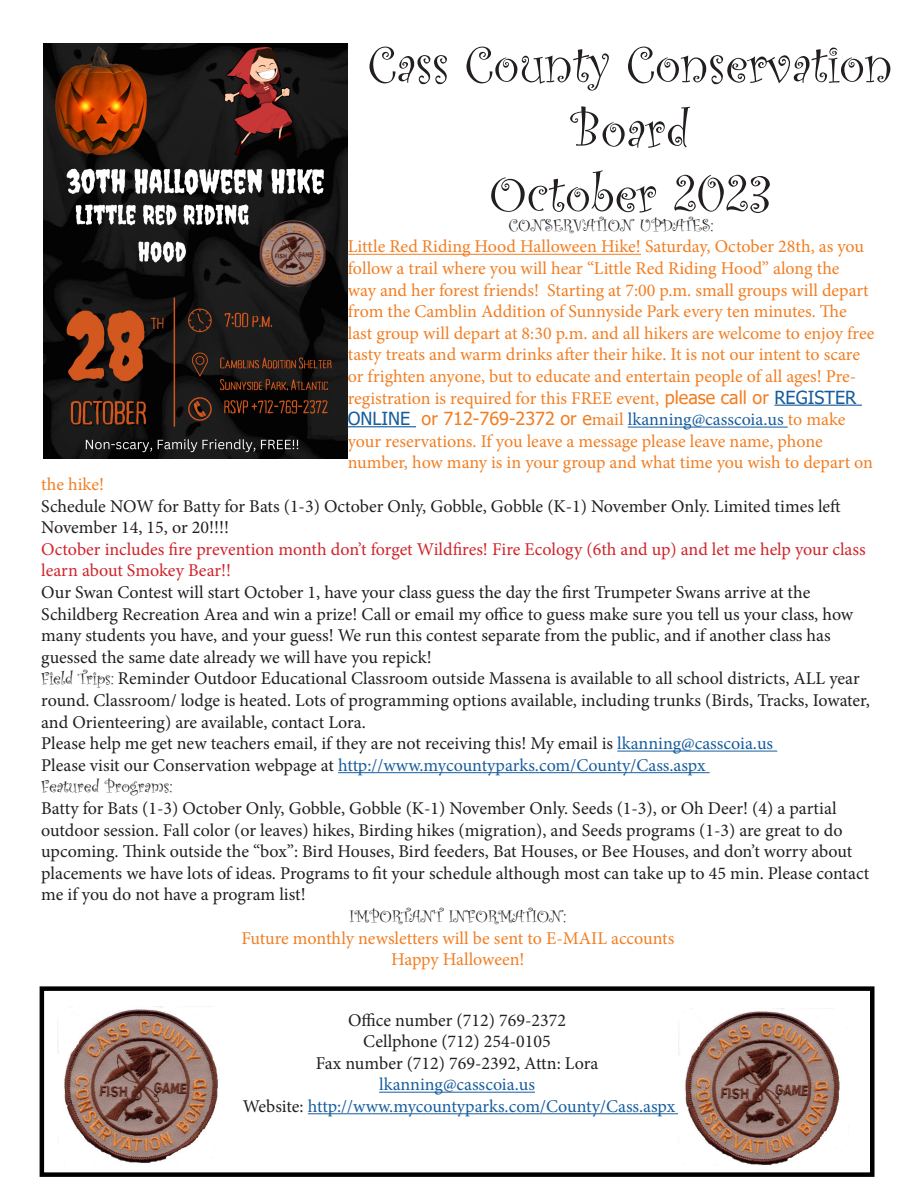
<style>
.page{position:relative;width:918px;height:1188px;background:#fff}
.page>*{position:absolute;margin:0;border:0;box-sizing:border-box;transform-origin:0 0}
.t1{font:54px/64.8px "Curlz";color:#231f20;text-align:center}
.t2{font:18px/21.6px "Minion Pro";color:#231f20}
.t3{font:18px/21.6px "Minion Pro";color:#f27e22}
.t4{font:18px "Minion Pro";letter-spacing:-.005em;color:#175d9e}
.t5{font:18px/21.6px "Minion Pro";letter-spacing:-.005em;color:#d1232a}
.t6{font:18px "Curlz";color:#231f20}
.s1{font-family:"Tahoma"}
.s2{font-family:"Tahoma";color:#175d9e}
.s3{color:#175d9e}
.s4{font-family:"Curlz"}
.s5{color:#231f20}
</style>
<div class="page">
<img style="left:44px;top:43px;width:304px;height:416px">
<hr style="left:379px;top:1092px;width:156px;height:1px;background:#175d9e">
<hr style="left:308px;top:1113px;width:371px;height:1px;background:#175d9e">
<div style="left:40px;top:986px;width:834px;height:191px;border:4px solid #000"></div>
<hr style="left:348px;top:254px;width:293px;height:1px;background:#f27e22">
<hr style="left:774px;top:405px;width:88px;height:1px;background:#175d9e">
<hr style="left:348px;top:426px;width:68px;height:1px;background:#175d9e">
<hr style="left:628px;top:427px;width:160px;height:1px;background:#175d9e">
<hr style="left:617px;top:751px;width:160px;height:1px;background:#175d9e">
<hr style="left:338px;top:772px;width:372px;height:1px;background:#175d9e">
<img style="left:679px;top:1008px;width:161px;height:157px">
<img style="left:58px;top:1006px;width:160px;height:157px">
<p class="t1" style="left:368px;top:30px;width:526px">Cass County Conservation<br>Board</p>
<p class="t1" style="left:489px;top:159px;width:284px">October 2023</p>
<p class="t6" style="left:509px;top:212px;width:206px">CONSERVATION UPDATES:</p>
<p class="t3" style="left:348px;top:236px;width:528px">Little Red Riding Hood Halloween Hike! Saturday, October 28th, as you follow a trail where you will hear “Little Red Riding Hood” along the<br>way and her forest friends! Starting at 7:00 p.m. small groups will depart from the Camblin Addition of Sunnyside Park every ten minutes. The last group will depart at 8:30 p.m. and all hikers are welcome to enjoy free tasty treats and warm drinks after their hike. It is not our intent to scare or frighten anyone, but to educate and entertain people of all ages! Pre&shy;registration is required for this FREE event, <span class="s1">please call or</span> <span class="s2">REGISTER ONLINE</span> <span class="s1">or 712-769-2372 or e</span>mail <span class="s3">lkanning@casscoia.us</span> to make your reservations. If you leave a message please leave name, phone number, how many is in your group and what time you wish to depart on</p>
<p class="t3" style="left:41px;top:474px;width:64px">the hike!</p>
<p class="t2" style="left:41px;top:495px;width:801px">Schedule NOW for Batty for Bats (1-3) October Only, Gobble, Gobble (K-1) November Only. Limited times left<br>November 14, 15, or 20!!!!</p>
<p class="t5" style="left:41px;top:538px;width:826px">October includes fire prevention month don’t forget Wildfires! Fire Ecology (6th and up) and let me help your class learn about Smokey Bear!!</p>
<p class="t2" style="left:41px;top:582px;width:814px">Our Swan Contest will start October 1, have your class guess the day the first Trumpeter Swans arrive at the Schildberg Recreation Area and win a prize! Call or email my office to guess make sure you tell us your class, how many students you have, and your guess! We run this contest separate from the public, and if another class has guessed the same date already we will have you repick!</p>
<p class="t2" style="left:41px;top:668px;width:830px"><span class="s4">Field Trips:</span> Reminder Outdoor Educational Classroom outside Massena is available to all school districts, ALL year round. Classroom/ lodge is heated. Lots of programming options available, including trunks (Birds, Tracks, Iowater, and Orienteering) are available, contact Lora.</p>
<p class="t2" style="left:41px;top:733px;width:733px">Please help me get new teachers email, if they are not receiving this! My email is <span class="s3">lkanning@casscoia.us</span></p>
<p class="t4" style="left:41px;top:753px;width:666px"><span class="s5">Please visit our Conservation webpage at</span> http://www.mycountyparks.com/County/Cass.aspx</p>
<p class="t6" style="left:41px;top:774px;width:133px">Featured Programs:</p>
<p class="t2" style="left:41px;top:798px;width:830px">Batty for Bats (1-3) October Only, Gobble, Gobble (K-1) November Only. Seeds (1-3), or Oh Deer! (4) a partial outdoor session. Fall color (or leaves) hikes, Birding hikes (migration), and Seeds programs (1-3) are great to do upcoming. Think outside the “box”: Bird Houses, Bird feeders, Bat Houses, or Bee Houses, and don’t worry about placements we have lots of ideas. Programs to fit your schedule although most can take up to 45 min. Please contact me if you do not have a program list!</p>
<p class="t6" style="left:350px;top:904px;width:218px">IMPORTANT INFORMATION:</p>
<p class="t3" style="left:241px;top:927px;width:435px">Future monthly newsletters will be sent to E-MAIL accounts</p>
<p class="t3" style="left:391px;top:949px;width:135px">Happy Halloween!</p>
<p class="t2" style="left:348px;top:1009px;width:219px">Office number (712) 769-2372</p>
<p class="t2" style="left:363px;top:1031px;width:189px">Cellphone (712) 254-0105</p>
<p class="t2" style="left:316px;top:1052px;width:284px">Fax number (712) 769-2392, Attn: Lora</p>
<p class="t4" style="left:379px;top:1073px;width:157px">lkanning@casscoia.us</p>
<p class="t4" style="left:243px;top:1094px;width:434px"><span class="s5">Website:</span> http://www.mycountyparks.com/County/Cass.aspx</p>
</div>
